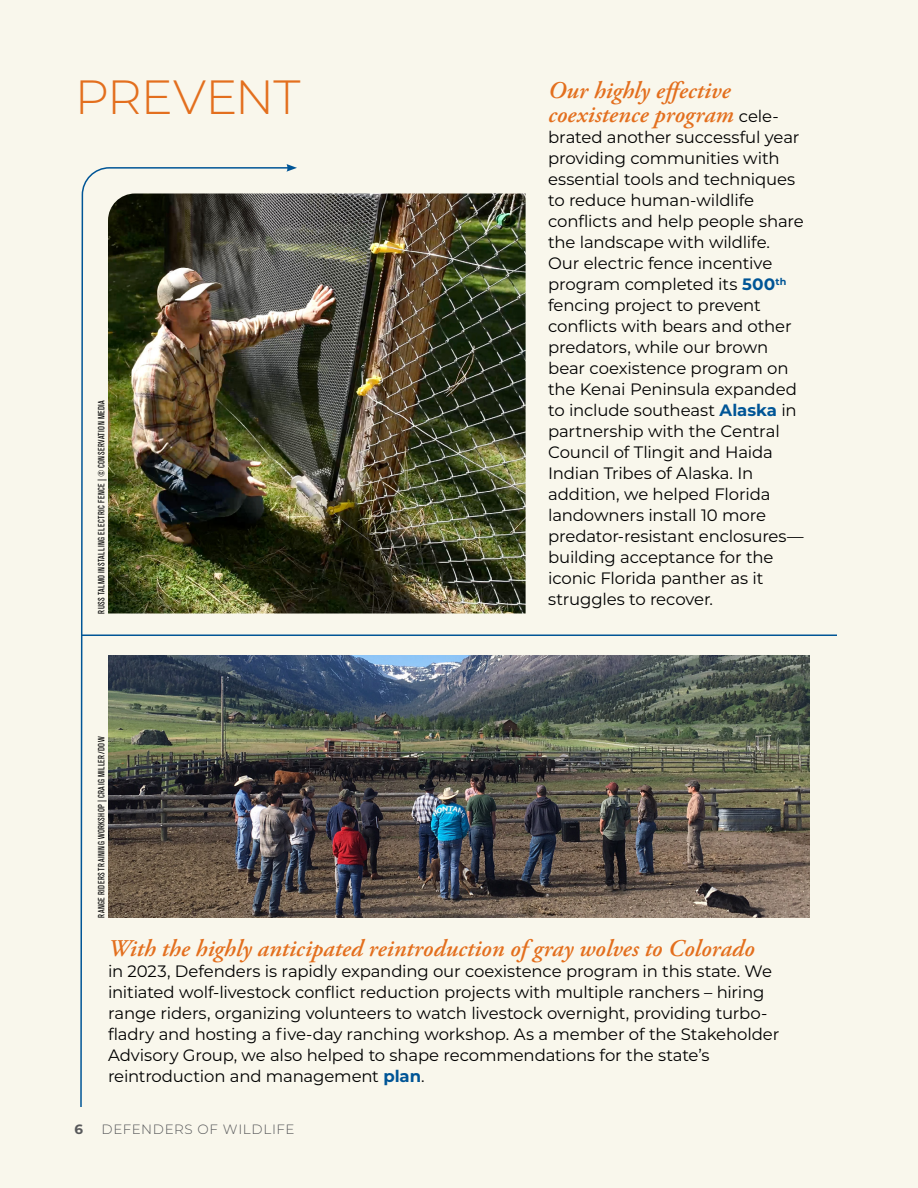
<style>
.page{position:relative;width:918px;height:1188px;background:#f9f7ec}
.page>*{position:absolute;margin:0;border:0;box-sizing:border-box;transform-origin:0 0}
.t1{font:300 48px "Montserrat";letter-spacing:-.02em;color:#e36f1e}
.t2{font:italic 600 24px/24px "Adobe Garamond Pro";letter-spacing:.005em;color:#e36f1e}
.t3{font:16.5px/21px "Montserrat";letter-spacing:-.01em;color:#000}
.t4{font:300 13.5px "Montserrat";letter-spacing:.04em;color:#58595b}
.t5{font:700 13.5px "Montserrat";color:#58595b}
.t6{font:condensed 9px "Akzidenz Grotesk Std";letter-spacing:.045em;color:#000}
.s1{font-family:"Montserrat";font-weight:400;font-style:normal;font-size:16.5px;color:#000}
.s2{font-weight:700;color:#005596}
</style>
<div class="page">
<svg style="left:80px;top:167px;width:210px;height:940px"></svg>
<svg style="left:286px;top:164px;width:11px;height:8px"></svg>
<hr style="left:81px;top:634px;width:756px;height:2px;background:#005596">
<img style="left:108px;top:194px;width:418px;height:420px">
<img style="left:108px;top:656px;width:702px;height:262px">
<h1 class="t1" style="left:75px;top:64px;width:227px">PREVENT</h1>
<p class="t6" style="left:96px;top:614px;width:215px;rotate:-90deg">RUSS TALMO INSTALLING ELECTRIC FENCE | © CONSERVATION MEDIA</p>
<p class="t6" style="left:96px;top:918px;width:183px;rotate:-90deg">RANGE RIDERS TRAINING WORKSHOP | CRAIG MILLER/DOW</p>
<h2 class="t2" style="left:548px;top:79px;width:232px">Our highly effective coexistence program <span class="s1">cele-</span></h2>
<p class="t3" style="left:548px;top:126px;width:257px">brated another successful year providing communities with essential tools and techniques to reduce human-wildlife conflicts and help people share the landscape with wildlife.<br>Our electric fence incentive program completed its <span class="s2">500</span><sup>th </sup>fencing project to prevent conflicts with bears and other predators, while our brown bear coexistence program on the Kenai Peninsula expanded to include southeast <span class="s2">Alaska</span> in partnership with the Central<br>Council of Tlingit and Haida<br>Indian Tribes of Alaska. In addition, we helped Florida landowners install 10 more predator-resistant enclosures— building acceptance for the iconic Florida panther as it struggles to recover.</p>
<h2 class="t2" style="left:108px;top:936px;width:648px">With the highly anticipated reintroduction of gray wolves to Colorado</h2>
<p class="t3" style="left:108px;top:960px;width:673px">in 2023, Defenders is rapidly expanding our coexistence program in this state. We initiated wolf-livestock conflict reduction projects with multiple ranchers – hiring range riders, organizing volunteers to watch livestock overnight, providing turbo&shy;fladry and hosting a five-day ranching workshop. As a member of the Stakeholder Advisory Group, we also helped to shape recommendations for the state’s reintroduction and management <span class="s2">plan</span>.</p>
<p class="t5" style="left:75px;top:1119px;width:10px">6</p>
<p class="t4" style="left:102px;top:1120px;width:195px">DEFENDERS OF WILDLIFE</p>
</div>
